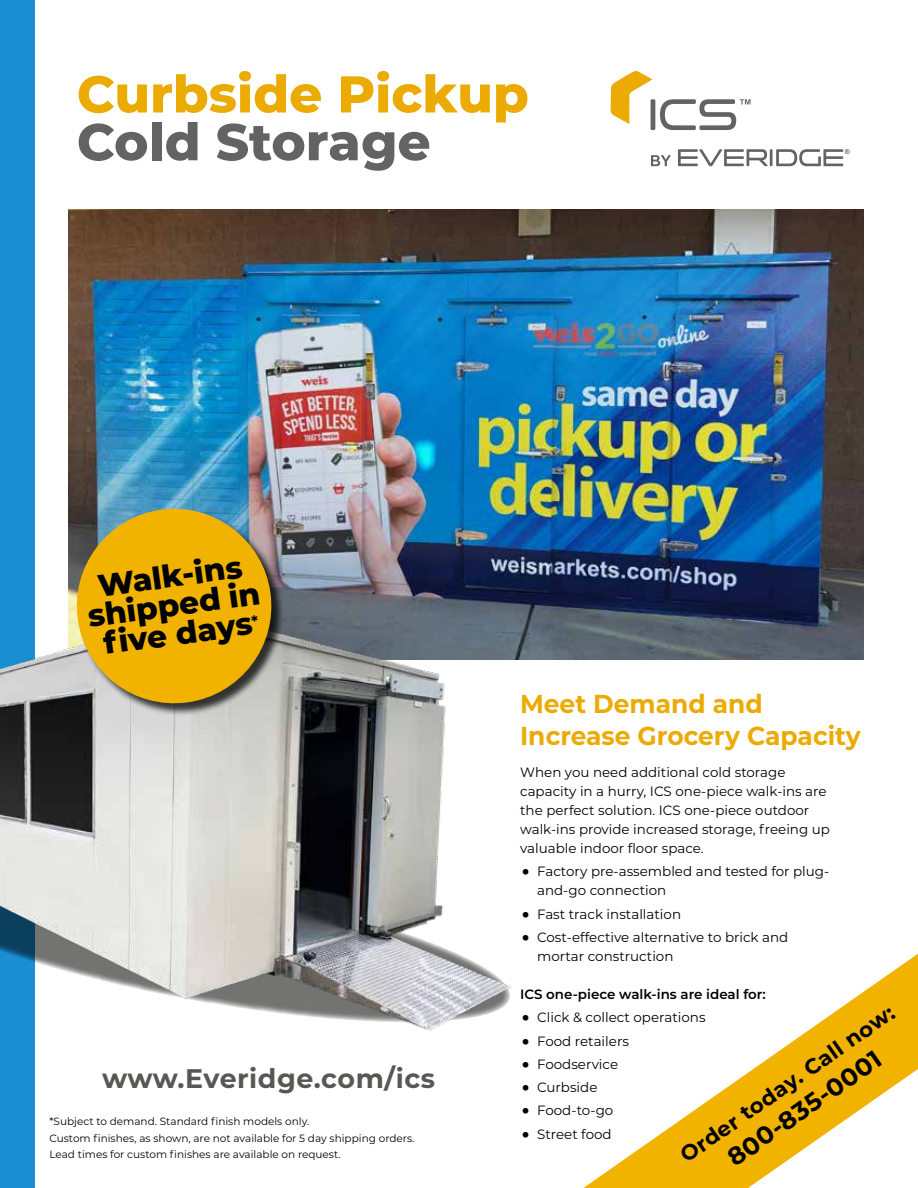
<style>
.page{position:relative;width:918px;height:1188px;background:#fff}
.page>*{position:absolute;margin:0;border:0;box-sizing:border-box;transform-origin:0 0}
.t1{font:800 51.6px "Montserrat";color:#ecab03}
.t2{font:800 51.6px "Montserrat";color:#646363}
.t3{font:800 31.2px/28.8px "Montserrat";color:#000;text-align:center}
.t4{font:700 26.85px "Montserrat";letter-spacing:.02em;color:#575756}
.t5{font:700 25.95px/32.4px "Montserrat";color:#ecab03;scale:.96 1}
.t6{font:700 24.9px "Montserrat";color:#000}
.t7{font:700 21.45px "Montserrat";color:#000}
.t8{font:13.5px/19px "Montserrat";color:#000}
.t9{font:600 13.5px "Montserrat";color:#000}
.t10{font:10.5px/16px "Montserrat";color:#000}
.s1{font-size:37.5px}
</style>
<div class="page">
<div style="left:0;top:0;width:35px;height:1188px;background:#198ed3"></div>
<svg style="left:611px;top:71px;width:42px;height:53px"></svg>
<hr style="left:651px;top:99px;width:4px;height:31px;background:#646363;border-radius:2px">
<svg style="left:678px;top:149px;width:90px;height:17px"></svg>
<hr style="left:770px;top:149px;width:3px;height:17px;background:#646363">
<svg style="left:776px;top:149px;width:74px;height:17px"></svg>
<svg style="left:651px;top:155px;width:20px;height:11px"></svg>
<svg style="left:660px;top:99px;width:91px;height:31px"></svg>
<img style="left:68px;top:209px;width:796px;height:450px">
<img style="left:0;top:518px;width:547px;height:513px">
<div style="left:77px;top:509px;width:207px;height:207px;background:#000;opacity:.75"></div>
<svg style="left:583px;top:954px;width:335px;height:234px"></svg>
<svg style="left:71px;top:502px;width:207px;height:208px;background:#cea62d"></svg>
<h1 class="t1" style="left:77px;top:71px;width:453px">Curbside Pickup</h1>
<h1 class="t2" style="left:77px;top:119px;width:355px">Cold Storage</h1>
<h2 class="t3" style="left:82px;top:576px;width:175px;rotate:-8deg">Walk-ins shipped in fi ve days</h2>
<h3 class="t4" style="left:102px;top:1066px;width:335px">www.Everidge.com/ics</h3>
<p class="t10" style="left:49px;top:1114px;width:261px">*Subject to demand. Standard finish models only.</p>
<p class="t10" style="left:49px;top:1131px;width:367px">Custom finishes, as shown, are not available for 5 day shipping orders.<br>Lead times for custom finishes are available on request.</p>
<h3 class="t5" style="left:520px;top:688px;width:356px">Meet Demand and<br>Increase Grocery Capacity</h3>
<p class="t8" style="left:520px;top:763px;width:311px">When you need additional cold storage capacity in a hurry, ICS one-piece walk-ins are the perfect solution. ICS one-piece outdoor walk-ins provide increased storage, freeing up valuable indoor floor space.</p>
<p class="t8" style="left:537px;top:862px;width:294px;text-indent:-17px"><span class="s1">•</span> Factory pre-assembled and tested for plug&shy;and-go connection</p>
<p class="t8" style="left:520px;top:905px;width:163px"><span class="s1">•</span> Fast track installation</p>
<p class="t8" style="left:537px;top:928px;width:253px;text-indent:-17px"><span class="s1">•</span> Cost-effective alternative to brick and mortar construction</p>
<p class="t9" style="left:520px;top:989px;width:247px">ICS one-piece walk-ins are ideal for:</p>
<p class="t8" style="left:520px;top:1009px;width:187px"><span class="s1">•</span> Click &amp; collect operations</p>
<p class="t8" style="left:520px;top:1032px;width:110px"><span class="s1">•</span> Food retailers</p>
<p class="t8" style="left:520px;top:1055px;width:100px"><span class="s1">•</span> Foodservice</p>
<p class="t8" style="left:520px;top:1078px;width:79px"><span class="s1">•</span> Curbside</p>
<p class="t8" style="left:520px;top:1101px;width:95px"><span class="s1">•</span> Food-to-go</p>
<p class="t8" style="left:520px;top:1125px;width:93px"><span class="s1">•</span> Street food</p>
<h3 class="t7" style="left:677px;top:1148px;width:258px;rotate:-35deg">Order today. Call now:</h3>
<h3 class="t6" style="left:723px;top:1150px;width:183px;rotate:-35deg">800-835-0001</h3>
</div>
